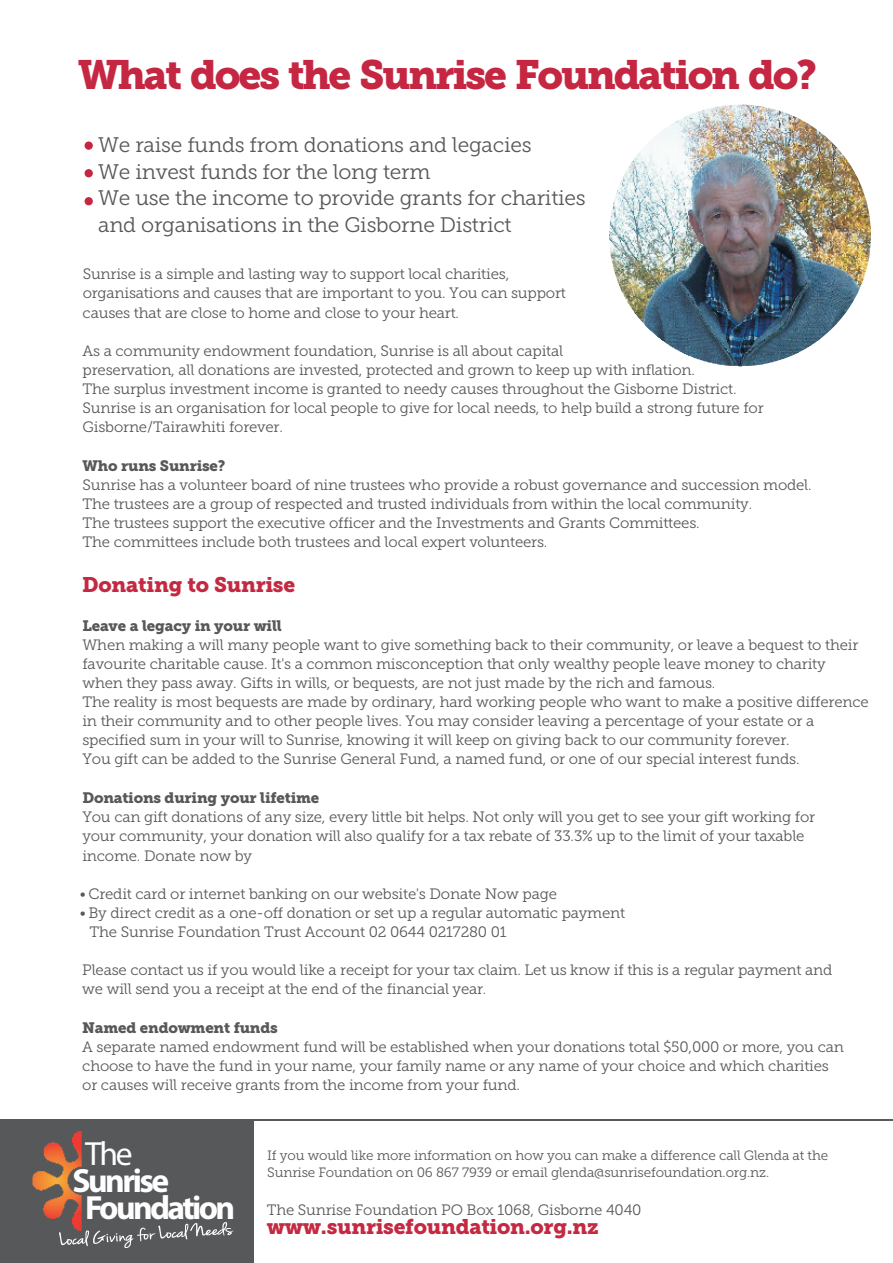
<style>
.page{position:relative;width:893px;height:1263px;background:#fff}
.page>*{position:absolute;margin:0;border:0;box-sizing:border-box;transform-origin:0 0}
.t1{font:40.65px "Museo Slab W01 900,Bold";letter-spacing:-.055em;color:#c52742}
.t2{font:700 33.6px/27.3px "Myriad Pro";letter-spacing:-.08em;color:#fff}
.t3{font:33.6px "Myriad Pro";color:#fff}
.t4{font:21px/26.7px "Museo Slab 300";letter-spacing:-.015em;color:#57585a}
.t5{font:21px "Museo Slab W01 900,Bold";letter-spacing:-.01em;color:#c52942}
.t6{font:15px/19px "Museo Slab 300";letter-spacing:-.015em;color:#57585a}
.t7{font:15px "Museo Slab W01 900,Bold";letter-spacing:-.01em;color:#57585a}
.t8{font:13.5px/16.4px "Museo Slab 300";letter-spacing:-.015em;color:#57585a}
</style>
<div class="page">
<img style="left:609px;top:105px;width:262px;height:261px;border-radius:50%">
<div style="left:0;top:1120px;width:253px;height:143px;background:#57585a"></div>
<hr style="left:0;top:1119px;width:893px;height:2px;background:#57585a">
<img style="left:32px;top:1131px;width:50px;height:91px">
<svg style="left:59px;top:1222px;width:174px;height:26px"></svg>
<div style="left:85px;top:141px;width:8px;height:9px;background:#c52742;border-radius:50%"></div>
<div style="left:85px;top:169px;width:8px;height:8px;background:#c52742;border-radius:50%"></div>
<div style="left:85px;top:197px;width:8px;height:8px;background:#c52742;border-radius:50%"></div>
<h1 class="t1" style="left:78px;top:58px;width:741px">What does the Sunrise Foundation do?</h1>
<h3 class="t4" style="left:98px;top:133px;width:489px">We raise funds from donations and legacies<br>We invest funds for the long term<br>We use the income to provide grants for charities and organisations in the Gisborne District</h3>
<p class="t6" style="left:83px;top:266px;width:485px">Sunrise is a simple and lasting way to support local charities, organisations and causes that are important to you. You can support causes that are close to home and close to your heart.</p>
<p class="t6" style="left:83px;top:342px;width:683px">As a community endowment foundation, Sunrise is all about capital<br>preservation, all donations are invested, protected and grown to keep up with inflation.<br>The surplus investment income is granted to needy causes throughout the Gisborne District.<br>Sunrise is an organisation for local people to give for local needs, to help build a strong future for Gisborne/Tairawhiti forever.</p>
<p class="t7" style="left:83px;top:459px;width:144px">Who runs Sunrise?</p>
<p class="t6" style="left:83px;top:477px;width:731px">Sunrise has a volunteer board of nine trustees who provide a robust governance and succession model.<br>The trustees are a group of respected and trusted individuals from within the local community.<br>The trustees support the executive officer and the Investments and Grants Committees.<br>The committees include both trustees and local expert volunteers.</p>
<h3 class="t5" style="left:82px;top:576px;width:214px">Donating to Sunrise</h3>
<p class="t7" style="left:83px;top:619px;width:201px">Leave a legacy in your will</p>
<p class="t6" style="left:82px;top:637px;width:788px">When making a will many people want to give something back to their community, or leave a bequest to their favourite charitable cause. It's a common misconception that only wealthy people leave money to charity when they pass away. Gifts in wills, or bequests, are not just made by the rich and famous.<br>The reality is most bequests are made by ordinary, hard working people who want to make a positive difference in their community and to other people lives. You may consider leaving a percentage of your estate or a specified sum in your will to Sunrise, knowing it will keep on giving back to our community forever.<br>You gift can be added to the Sunrise General Fund, a named fund, or one of our special interest funds.</p>
<p class="t7" style="left:82px;top:792px;width:238px">Donations during your lifetime</p>
<p class="t6" style="left:82px;top:809px;width:734px">You can gift donations of any size, every little bit helps. Not only will you get to see your gift working for your community, your donation will also qualify for a tax rebate of 33.3% up to the limit of your taxable income. Donate now by</p>
<p class="t6" style="left:80px;top:885px;width:479px">• Credit card or internet banking on our website's Donate Now page</p>
<p class="t6" style="left:90px;top:904px;width:537px;text-indent:-10px">• By direct credit as a one-off donation or set up a regular automatic payment<br>The Sunrise Foundation Trust Account 02 0644 0217280 01</p>
<p class="t6" style="left:82px;top:962px;width:752px">Please contact us if you would like a receipt for your tax claim. Let us know if this is a regular payment and we will send you a receipt at the end of the financial year.</p>
<p class="t7" style="left:82px;top:1021px;width:197px">Named endowment funds</p>
<p class="t6" style="left:82px;top:1039px;width:763px">A separate named endowment fund will be established when your donations total $50,000 or more, you can choose to have the fund in your name, your family name or any name of your choice and which charities or causes will receive grants from the income from your fund.</p>
<h2 class="t3" style="left:85px;top:1140px;width:49px">The</h2>
<h2 class="t2" style="left:85px;top:1169px;width:152px;text-indent:-12px">Sunrise<br>Foundation</h2>
<p class="t8" style="left:267px;top:1149px;width:562px">If you would like more information on how you can make a difference call Glenda at the<br>Sunrise Foundation on 06 867 7939 or email glenda@sunrisefoundation.org.nz.</p>
<p class="t6" style="left:267px;top:1201px;width:376px">The Sunrise Foundation PO Box 1068, Gisborne 4040</p>
<h3 class="t5" style="left:267px;top:1218px;width:333px">www.sunrisefoundation.org.nz</h3>
</div>
